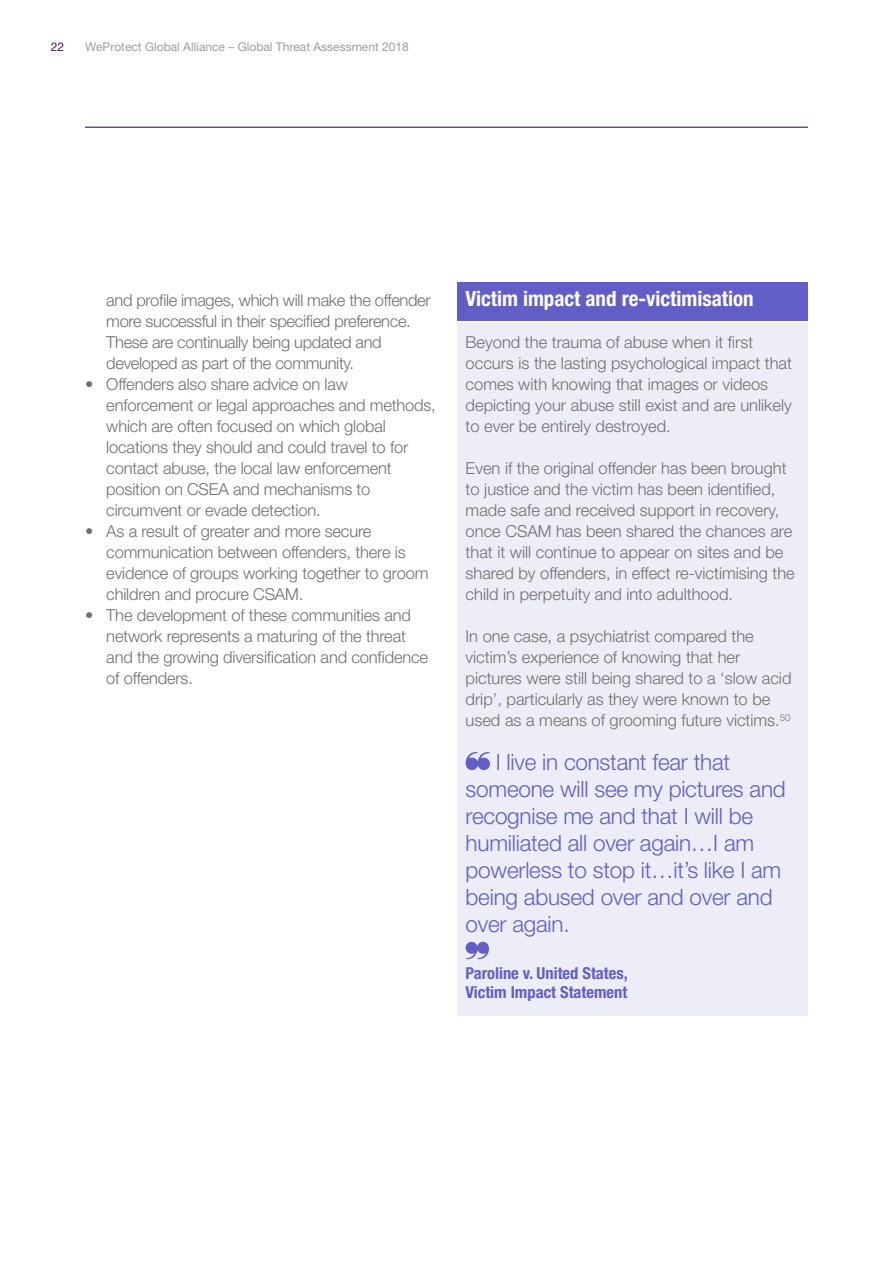
<style>
.page{position:relative;width:893px;height:1263px;background:#fff}
.page>*{position:absolute;margin:0;border:0;box-sizing:border-box;transform-origin:0 0}
.Case_study_quote{font:300 22.5px/27px "Helvetica Neue LT Pro";letter-spacing:-.01em;color:#635dc6}
.Case_study_header{font:700 condensed 21px "Helvetica Neue LT Pro";color:#fff}
.Case_Study_body{font:300 16.5px/21px "Helvetica Neue LT Pro";letter-spacing:-.01em;color:#706f6f}
.Case_study_quote-2{font:700 condensed 16.5px/19.5px "Helvetica Neue LT Pro";color:#635dc6}
.t1{font:12px "Helvetica Neue LT Pro";color:#9d9d9c}
.t2{font:12px "Helvetica Neue LT Pro";color:#461653}
</style>
<div class="page">
<hr style="left:85px;top:127px;width:723px;height:1px;background:#461653">
<div style="left:457px;top:283px;width:351px;height:38px;background:#635dc6"></div>
<div style="left:457px;top:323px;width:351px;height:126px;background:#ecedf7"></div>
<div style="left:457px;top:449px;width:351px;height:168px;background:#ecedf7"></div>
<div style="left:457px;top:617px;width:351px;height:126px;background:#ecedf7"></div>
<div style="left:457px;top:741px;width:351px;height:210px;background:#ecedf7"></div>
<div style="left:457px;top:930px;width:351px;height:48px;background:#ecedf7"></div>
<div style="left:457px;top:954px;width:351px;height:61px;background:#ecedf7"></div>
<svg style="left:466px;top:752px;width:24px;height:18px"></svg>
<svg style="left:466px;top:942px;width:23px;height:17px"></svg>
<p class="t2" style="left:51px;top:40px;width:15px">22</p>
<p class="t1" style="left:85px;top:40px;width:325px">WeProtect Global Alliance – Global Threat Assessment 2018</p>
<p class="Case_Study_body" style="left:106px;top:289px;width:326px">and profile images, which will make the offender more successful in their specified preference.<br>These are continually being updated and developed as part of the community.</p>
<p class="Case_Study_body" style="left:106px;top:373px;width:331px;text-indent:-21px">• Offenders also share advice on law enforcement or legal approaches and methods, which are often focused on which global locations they should and could travel to for contact abuse, the local law enforcement position on CSEA and mechanisms to circumvent or evade detection.</p>
<p class="Case_Study_body" style="left:106px;top:520px;width:324px;text-indent:-21px">• As a result of greater and more secure communication between offenders, there is evidence of groups working together to groom children and procure CSAM.</p>
<p class="Case_Study_body" style="left:106px;top:604px;width:323px;text-indent:-21px">• The development of these communities and network represents a maturing of the threat and the growing diversification and confidence of offenders.</p>
<p class="Case_study_header" style="left:466px;top:286px;width:290px">Victim impact and re-victimisation</p>
<p class="Case_Study_body" style="left:466px;top:331px;width:328px">Beyond the trauma of abuse when it first occurs is the lasting psychological impact that comes with knowing that images or videos depicting your abuse still exist and are unlikely to ever be entirely destroyed.</p>
<p class="Case_Study_body" style="left:466px;top:457px;width:331px">Even if the original offender has been brought to justice and the victim has been identified, made safe and received support in recovery, once CSAM has been shared the chances are that it will continue to appear on sites and be shared by offenders, in effect re-victimising the child in perpetuity and into adulthood.</p>
<p class="Case_Study_body" style="left:466px;top:625px;width:327px">In one case, a psychiatrist compared the victim’s experience of knowing that her pictures were still being shared to a ‘slow acid drip’, particularly as they were known to be used as a means of grooming future victims.<sup>50</sup></p>
<p class="Case_study_quote" style="left:466px;top:748px;width:322px;text-indent:30px">I live in constant fear that someone will see my pictures and recognise me and that I will be humiliated all over again…I am powerless to stop it…it’s like I am being abused over and over and over again.</p>
<p class="Case_study_quote-2" style="left:466px;top:963px;width:164px">Paroline v. United States,<br>Victim Impact Statement</p>
</div>
